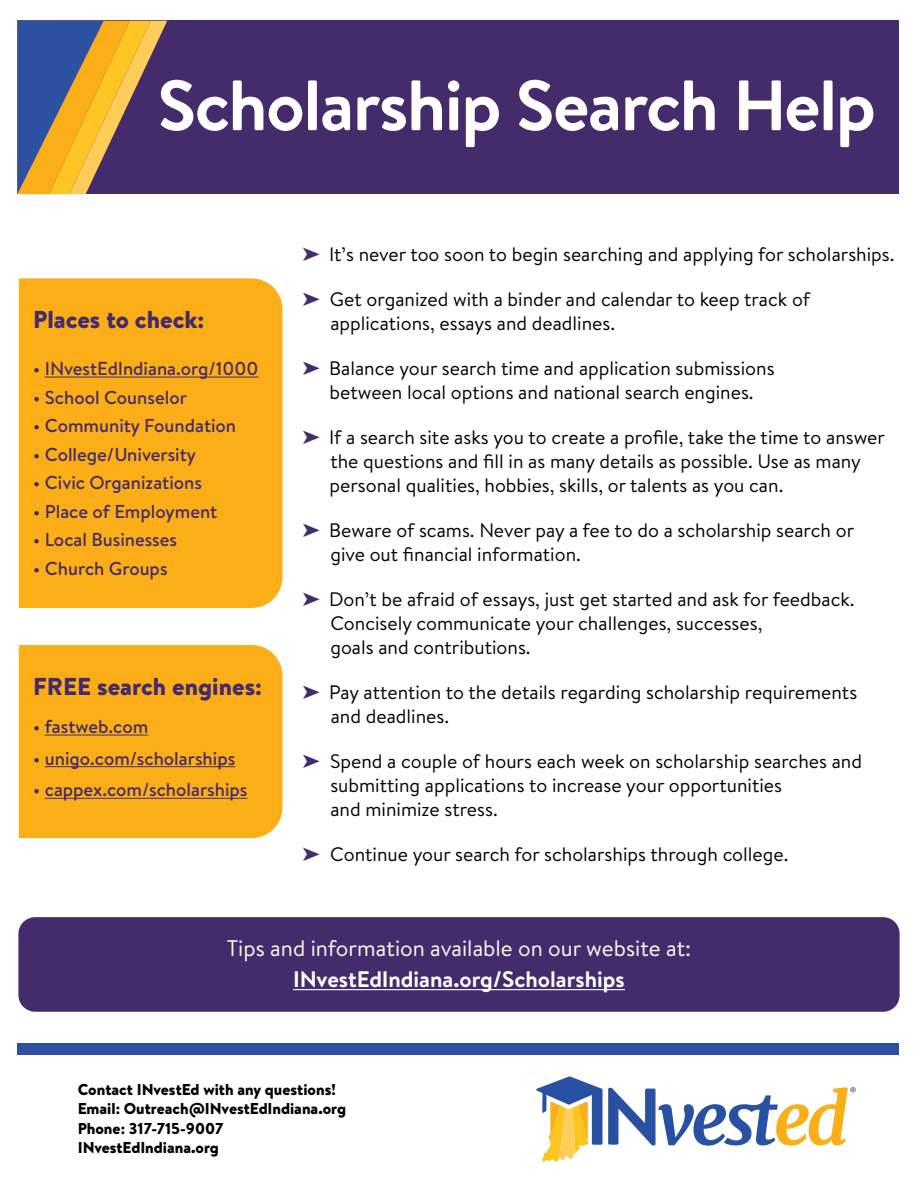
<style>
.page{position:relative;width:918px;height:1188px;background:#fff}
.page>*{position:absolute;margin:0;border:0;box-sizing:border-box;transform-origin:0 0}
.t1{font:700 71.1px "Brandon Text";letter-spacing:-.02em;color:#fff}
.t2{font:900 24.45px "Brandon Text";color:#442b6b}
.t3{font:22.5px "Brandon Text";color:#fff}
.t4{font:700 22.5px "Brandon Text";color:#fff}
.t5{font:19.5px/24px "Brandon Text";color:#020202}
.t6{font:500 18.75px "Brandon Text";color:#442b6b}
.t7{font:900 15.75px/19.5px "Brandon Text";color:#000}
.t8{font:15.75px "Myriad Pro";color:#2e50a2}
.s1{color:#442b6b}
</style>
<div class="page">
<div style="left:17px;top:1043px;width:882px;height:12px;background:#2e50a2"></div>
<div style="left:19px;top:645px;width:263px;height:193px;background:#fbae17"></div>
<div style="left:19px;top:278px;width:263px;height:330px;background:#fbae17"></div>
<hr style="left:45px;top:377px;width:214px;height:1px;background:#442b6b">
<hr style="left:45px;top:735px;width:103px;height:1px;background:#442b6b">
<hr style="left:45px;top:766px;width:190px;height:1px;background:#442b6b">
<hr style="left:45px;top:798px;width:202px;height:1px;background:#442b6b">
<div style="left:17px;top:21px;width:882px;height:173px;background:#442b6b"></div>
<svg style="left:17px;top:21px;width:150px;height:173px"></svg>
<div style="left:18px;top:917px;width:882px;height:95px;background:#442b6b;border-radius:17px"></div>
<hr style="left:293px;top:989px;width:332px;height:1px;background:#fff">
<svg style="left:536px;top:1076px;width:312px;height:86px"></svg>
<h1 class="t1" style="left:157px;top:56px;width:720px">Scholarship Search Help</h1>
<p class="t2" style="left:33px;top:302px;width:173px">Places to check:</p>
<p class="t6" style="left:33px;top:356px;width:227px">• INvestEdIndiana.org/1000</p>
<p class="t6" style="left:33px;top:384px;width:155px">• School Counselor</p>
<p class="t6" style="left:33px;top:413px;width:204px">• Community Foundation</p>
<p class="t6" style="left:33px;top:441px;width:164px">• College/University</p>
<p class="t6" style="left:33px;top:470px;width:170px">• Civic Organizations</p>
<p class="t6" style="left:33px;top:498px;width:186px">• Place of Employment</p>
<p class="t6" style="left:33px;top:527px;width:145px">• Local Businesses</p>
<p class="t6" style="left:33px;top:555px;width:136px">• Church Groups</p>
<p class="t2" style="left:33px;top:669px;width:230px">FREE search engines:</p>
<p class="t6" style="left:33px;top:714px;width:117px">• fastweb.com</p>
<p class="t6" style="left:33px;top:745px;width:204px">• unigo.com/scholarships</p>
<p class="t6" style="left:33px;top:777px;width:216px">• cappex.com/scholarships</p>
<p class="t5" style="left:303px;top:242px;width:593px"><span class="s1">➤</span> It’s never too soon to begin searching and applying for scholarships.</p>
<p class="t5" style="left:330px;top:287px;width:481px;text-indent:-28px"><span class="s1">➤</span> Get organized with a binder and calendar to keep track of applications, essays and deadlines.</p>
<p class="t5" style="left:303px;top:356px;width:474px;text-align:center"><span class="s1">➤</span> Balance your search time and application submissions between local options and national search engines.</p>
<p class="t5" style="left:330px;top:425px;width:557px;text-indent:-27px"><span class="s1">➤</span> If a search site asks you to create a profile, take the time to answer the questions and fill in as many details as possible. Use as many personal qualities, hobbies, skills, or talents as you can.</p>
<p class="t5" style="left:330px;top:518px;width:525px;text-indent:-28px"><span class="s1">➤</span> Beware of scams. Never pay a fee to do a scholarship search or give out financial information.</p>
<p class="t5" style="left:330px;top:587px;width:526px;text-indent:-28px"><span class="s1">➤</span> Don’t be afraid of essays, just get started and ask for feedback.<br>Concisely communicate your challenges, successes,<br>goals and contributions.</p>
<p class="t5" style="left:331px;top:680px;width:528px;text-indent:-28px"><span class="s1">➤</span> Pay attention to the details regarding scholarship requirements and deadlines.</p>
<p class="t5" style="left:330px;top:749px;width:533px;text-indent:-28px"><span class="s1">➤</span> Spend a couple of hours each week on scholarship searches and submitting applications to increase your opportunities<br>and minimize stress.</p>
<p class="t5" style="left:303px;top:842px;width:487px"><span class="s1">➤</span> Continue your search for scholarships through college.</p>
<p class="t3" style="left:227px;top:933px;width:466px">Tips and information available on our website at:</p>
<p class="t4" style="left:293px;top:964px;width:333px">INvestEdIndiana.org/Scholarships</p>
<p class="t7" style="left:78px;top:1079px;width:270px">Contact INvestEd with any questions!<br>Email: Outreach@INvestEdIndiana.org<br>Phone: 317-715-9007<br>INvestEdIndiana.org</p>
<p class="t8" style="left:850px;top:1083px;width:8px">®</p>
</div>
